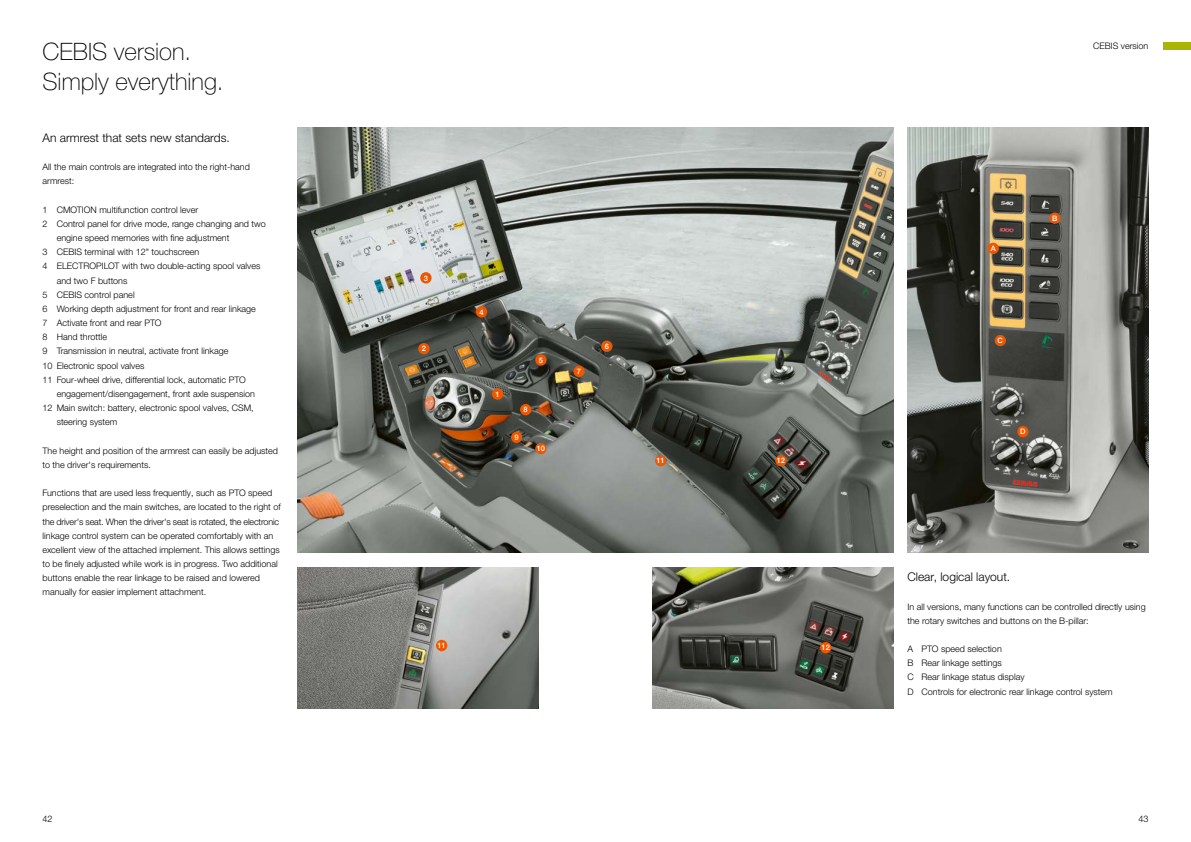
<style>
.page{position:relative;width:1191px;height:842px;background:#fff}
.page>*{position:absolute;margin:0;border:0;box-sizing:border-box;transform-origin:0 0}
.t1{font:100 24px/30px "CLAAS Helvetica Neue";color:#000}
.t2{font:300 12px "CLAAS Helvetica Neue";color:#000}
.t3{font:300 9px/14.2px "CLAAS Helvetica Neue";color:#000}
.t4{font:500 7.5px "CLAAS Helvetica Neue";letter-spacing:-.02em;color:#fff}
</style>
<div class="page">
<div style="left:1162px;top:43px;width:29px;height:7px;background:#aab500"></div>
<img style="left:298px;top:567px;width:241px;height:142px">
<img style="left:652px;top:567px;width:241px;height:142px">
<img style="left:298px;top:128px;width:595px;height:425px">
<img style="left:907px;top:128px;width:241px;height:425px">
<div style="left:492px;top:388px;width:11px;height:12px;background:#ed5700;border-radius:50%"></div>
<div style="left:418px;top:343px;width:11px;height:11px;background:#ed5700;border-radius:50%"></div>
<div style="left:420px;top:272px;width:11px;height:11px;background:#ed5700;border-radius:50%"></div>
<div style="left:476px;top:306px;width:11px;height:11px;background:#ed5700;border-radius:50%"></div>
<div style="left:535px;top:354px;width:11px;height:12px;background:#ed5700;border-radius:50%"></div>
<div style="left:601px;top:341px;width:11px;height:11px;background:#ed5700;border-radius:50%"></div>
<div style="left:573px;top:366px;width:12px;height:11px;background:#ed5700;border-radius:50%"></div>
<div style="left:520px;top:404px;width:11px;height:11px;background:#ed5700;border-radius:50%"></div>
<div style="left:511px;top:432px;width:11px;height:11px;background:#ed5700;border-radius:50%"></div>
<div style="left:535px;top:443px;width:11px;height:11px;background:#ed5700;border-radius:50%"></div>
<div style="left:655px;top:455px;width:11px;height:11px;background:#ed5700;border-radius:50%"></div>
<div style="left:775px;top:455px;width:11px;height:11px;background:#ed5700;border-radius:50%"></div>
<div style="left:987px;top:243px;width:12px;height:11px;background:#ed5700;border-radius:50%"></div>
<div style="left:1049px;top:212px;width:11px;height:12px;background:#ed5700;border-radius:50%"></div>
<div style="left:994px;top:335px;width:12px;height:11px;background:#ed5700;border-radius:50%"></div>
<div style="left:1017px;top:426px;width:11px;height:11px;background:#ed5700;border-radius:50%"></div>
<div style="left:820px;top:642px;width:11px;height:11px;background:#ed5700;border-radius:50%"></div>
<div style="left:436px;top:640px;width:11px;height:11px;background:#ed5700;border-radius:50%"></div>
<h1 class="t1" style="left:43px;top:37px;width:183px">CEBIS version.<br>Simply everything.</h1>
<h2 class="t2" style="left:43px;top:130px;width:189px">An armrest that sets new standards.</h2>
<p class="t3" style="left:43px;top:160px;width:209px">All the main controls are integrated into the right-hand armrest:</p>
<p class="t3" style="left:43px;top:202px;width:157px">1 CMOTION multifunction control lever</p>
<p class="t3" style="left:43px;top:217px;width:225px">2 Control panel for drive mode, range changing and two</p>
<p class="t3" style="left:57px;top:231px;width:174px">engine speed memories with fine adjustment</p>
<p class="t3" style="left:43px;top:245px;width:158px">3 CEBIS terminal with 12" touchscreen</p>
<p class="t3" style="left:43px;top:259px;width:219px">4 ELECTROPILOT with two double-acting spool valves</p>
<p class="t3" style="left:57px;top:273px;width:72px">and two F buttons</p>
<p class="t3" style="left:43px;top:288px;width:94px">5 CEBIS control panel</p>
<p class="t3" style="left:43px;top:302px;width:215px">6 Working depth adjustment for front and rear linkage</p>
<p class="t3" style="left:43px;top:316px;width:121px">7 Activate front and rear PTO</p>
<p class="t3" style="left:43px;top:330px;width:66px">8 Hand throttle</p>
<p class="t3" style="left:43px;top:344px;width:187px">9 Transmission in neutral, activate front linkage</p>
<p class="t3" style="left:43px;top:358px;width:103px">10 Electronic spool valves</p>
<p class="t3" style="left:43px;top:373px;width:205px">11 Four-wheel drive, differential lock, automatic PTO</p>
<p class="t3" style="left:57px;top:387px;width:200px">engagement/disengagement, front axle suspension</p>
<p class="t3" style="left:43px;top:401px;width:213px">12 Main switch: battery, electronic spool valves, CSM,</p>
<p class="t3" style="left:57px;top:415px;width:62px">steering system</p>
<p class="t3" style="left:43px;top:443px;width:237px">The height and position of the armrest can easily be adjusted to the driver's requirements.</p>
<p class="t3" style="left:43px;top:486px;width:240px">Functions that are used less frequently, such as PTO speed preselection and the main switches, are located to the right of the driver's seat. When the driver's seat is rotated, the electronic linkage control system can be operated comfortably with an excellent view of the attached implement. This allows settings to be finely adjusted while work is in progress. Two additional buttons enable the rear linkage to be raised and lowered manually for easier implement attachment.</p>
<p class="t4" style="left:424px;top:273px;width:6px">3</p>
<p class="t4" style="left:422px;top:344px;width:6px">2</p>
<p class="t4" style="left:479px;top:307px;width:6px">4</p>
<p class="t4" style="left:495px;top:389px;width:6px">1</p>
<p class="t4" style="left:539px;top:355px;width:6px">5</p>
<p class="t4" style="left:523px;top:405px;width:6px">8</p>
<p class="t4" style="left:514px;top:432px;width:6px">9</p>
<p class="t4" style="left:537px;top:444px;width:10px">10</p>
<p class="t4" style="left:577px;top:366px;width:6px">7</p>
<p class="t4" style="left:605px;top:341px;width:6px">6</p>
<p class="t4" style="left:656px;top:456px;width:10px">11</p>
<p class="t4" style="left:777px;top:456px;width:10px">12</p>
<p class="t4" style="left:437px;top:641px;width:10px">11</p>
<p class="t4" style="left:821px;top:643px;width:10px">12</p>
<p class="t3" style="left:1093px;top:39px;width:57px">CEBIS version</p>
<p class="t4" style="left:990px;top:243px;width:7px">A</p>
<p class="t4" style="left:1052px;top:213px;width:7px">B</p>
<p class="t4" style="left:997px;top:336px;width:7px">C</p>
<p class="t4" style="left:1020px;top:427px;width:7px">D</p>
<h2 class="t2" style="left:907px;top:569px;width:104px">Clear, logical layout.</h2>
<p class="t3" style="left:907px;top:599px;width:240px">In all versions, many functions can be controlled directly using the rotary switches and buttons on the B-pillar:</p>
<p class="t3" style="left:907px;top:642px;width:207px">A PTO speed selection<br>B Rear linkage settings<br>C Rear linkage status display<br>D Controls for electronic rear linkage control system</p>
<p class="t3" style="left:43px;top:812px;width:11px">42</p>
<p class="t3" style="left:1138px;top:812px;width:12px">43</p>
</div>
